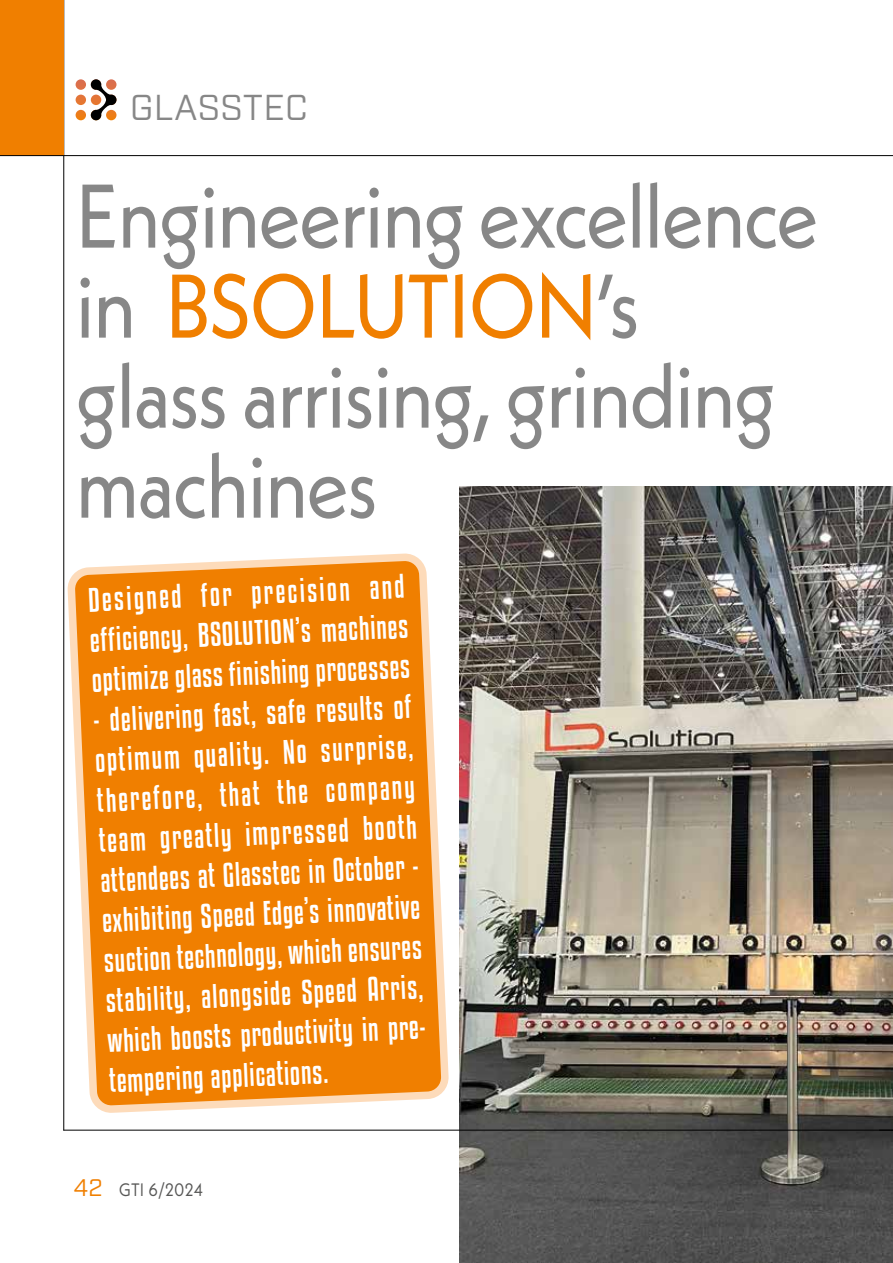
<style>
.page{position:relative;width:893px;height:1263px;background:#fff}
.page>*{position:absolute;margin:0;border:0;box-sizing:border-box;transform-origin:0 0}
.t1{font:90px/90px "Neue Kabel";letter-spacing:-.02em;color:#878787;scale:.9 1}
.t2{font:36px "Industry";letter-spacing:.01em;color:#878787}
.t3{font:30px/40.2px "Kenyan Coffee Rg";color:#fff;text-align:justify;scale:.93 1}
.t4{font:18px "Neue Kabel";letter-spacing:.01em;color:#575756;scale:.92 1}
.s1{color:#fff}
.s2{font-family:"Industry";font-size:24px;color:#f07f00}
</style>
<div class="page">
<img style="left:459px;top:486px;width:434px;height:777px">
<hr style="left:63px;top:1130px;width:830px;height:1px;background:#000">
<div style="left:0;top:0;width:63px;height:155px;background:#f07f00"></div>
<hr style="left:0;top:155px;width:893px;height:1px;background:#000">
<svg style="left:63px;top:0;width:54px;height:1131px"></svg>
<svg style="left:878px;top:155px;width:15px;height:976px"></svg>
<svg style="left:71px;top:557px;width:374px;height:552px;background:#f18b19"></svg>
<p class="t2" style="left:130px;top:86px;width:179px">GLASSTEC</p>
<h1 class="t1" style="left:76px;top:170px;width:827px">Engineering excellence in <span class="s1">BSOLUTION</span>’s<br>glass arrising, grinding machines</h1>
<p class="t3" style="left:88px;top:577px;width:344px;rotate:-2deg">Designed for precision and efficiency, BSOLUTION’s machines optimize glass finishing processes</p>
<p class="t3" style="left:93px;top:697px;width:356px;text-align:left;rotate:-2deg">- delivering fast, safe results of optimum quality. No surprise, therefore, that the company team greatly impressed booth attendees at Glasstec in October - exhibiting Speed Edge’s innovative suction technology, which ensures stability, alongside Speed Arris, which boosts productivity in pre&shy;tempering applications.</p>
<p class="t4" style="left:74px;top:1178px;width:142px"><span class="s2">42</span> GTI 6/2024</p>
</div>
